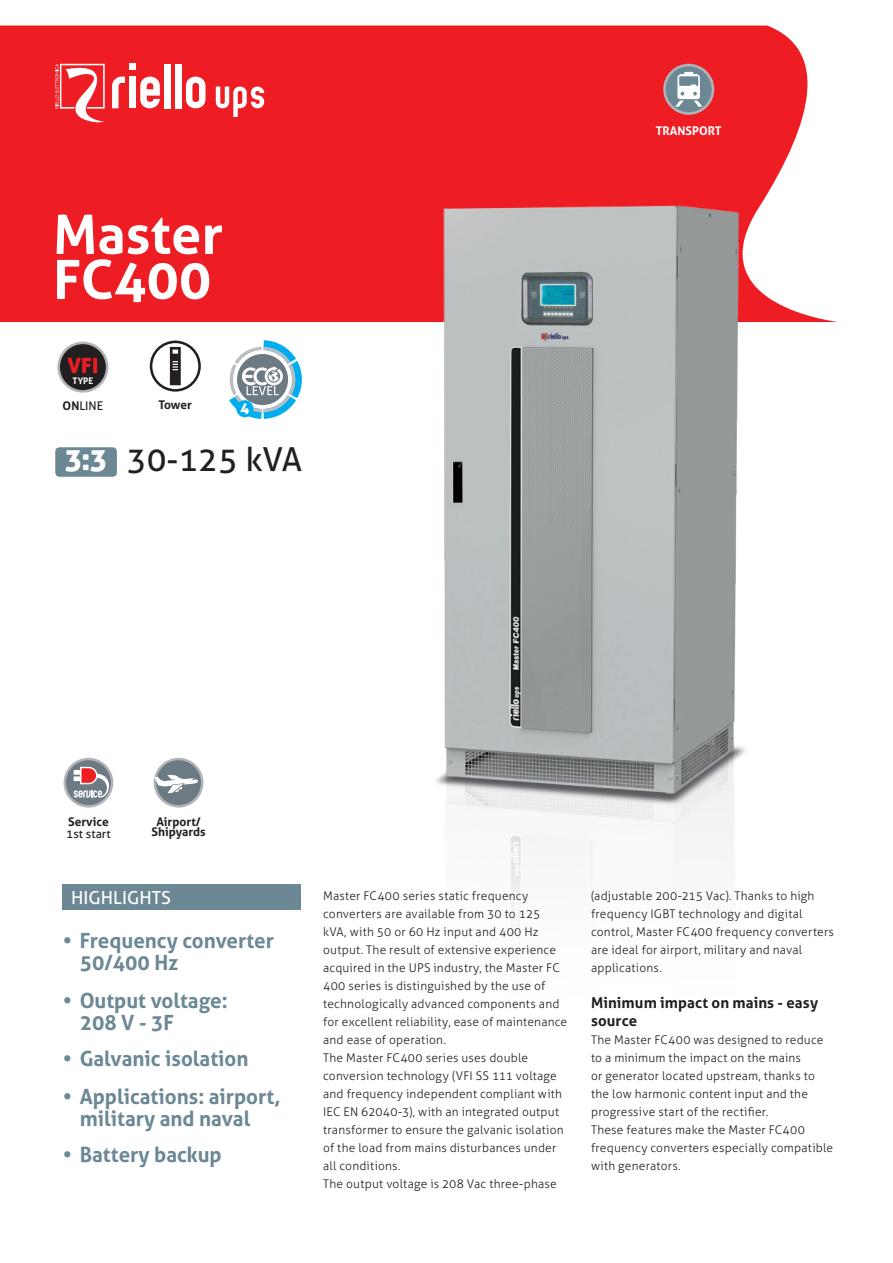
<style>
.page{position:relative;width:893px;height:1263px;background:#fff}
.page>*{position:absolute;margin:0;border:0;box-sizing:border-box;transform-origin:0 0}
.TITOLI_BIG{font:700 54px "Aller";color:#fff}
.TITOLI{font:33px "Aller";color:#231f20}
.TITOLI-2{font:30px "Aller Display";color:#fff}
.testo{font:700 21px/22.5px "Aller";color:#6c8895}
.t1{font:21px "Aller Display";color:#ee1d23}
.TITOLI_BIG-2{font:18px "Aller";color:#fff}
.testo-2{font:700 15px/18px "Aller";letter-spacing:.005em;color:#231f20}
.t2{font:15px "Aller Display";color:#fff}
.testo-3{font:300 12px/18px "Aller";letter-spacing:.015em;color:#231f20}
.testo-4{font:700 12px/10.5px "Aller";color:#231f20;text-align:center}
.testo-5{font:12px "Aller";color:#231f20}
.testo-6{font:700 12px "Aller";color:#fff}
.t3{font:700 9px "Aller";color:#fff}
.s1{font-weight:700}
</style>
<div class="page">
<div style="left:0;top:26px;width:837px;height:296px;background:#ee1d23"></div>
<svg style="left:216px;top:86px;width:48px;height:31px"></svg>
<svg style="left:112px;top:77px;width:13px;height:31px"></svg>
<div style="left:129px;top:64px;width:7px;height:6px;background:#fff"></div>
<div style="left:129px;top:77px;width:7px;height:31px;background:#fff"></div>
<svg style="left:140px;top:77px;width:20px;height:31px"></svg>
<div style="left:164px;top:64px;width:7px;height:44px;background:#fff"></div>
<div style="left:175px;top:64px;width:7px;height:44px;background:#fff"></div>
<svg style="left:186px;top:77px;width:19px;height:31px"></svg>
<svg style="left:55px;top:63px;width:50px;height:61px"></svg>
<div style="left:55px;top:447px;width:62px;height:30px;background:#6c8895;border-radius:4px"></div>
<svg style="left:57px;top:342px;width:51px;height:51px"></svg>
<div style="left:60px;top:344px;width:46px;height:46px;background:#231f20;border-radius:50%"></div>
<div style="left:64px;top:758px;width:49px;height:49px;background:#b2b3b7;border-radius:50%"></div>
<div style="left:66px;top:760px;width:45px;height:45px;background:#6b7a83;border-radius:50%"></div>
<svg style="left:74px;top:766px;width:40px;height:31px"></svg>
<svg style="left:229px;top:340px;width:73px;height:79px"></svg>
<div style="left:236px;top:400px;width:17px;height:17px;background:#00aeef;border-radius:50%"></div>
<svg style="left:150px;top:341px;width:51px;height:51px"></svg>
<svg style="left:663px;top:64px;width:51px;height:51px"></svg>
<div style="left:666px;top:66px;width:46px;height:46px;background:#6c8895;border-radius:50%"></div>
<svg style="left:675px;top:72px;width:27px;height:35px"></svg>
<img style="left:397px;top:168px;width:389px;height:760px">
<div style="left:63px;top:884px;width:238px;height:26px;background:#6c8895"></div>
<div style="left:154px;top:758px;width:49px;height:49px;background:#b2b3b7;border-radius:50%"></div>
<div style="left:156px;top:760px;width:45px;height:45px;background:#6b7a83;border-radius:50%"></div>
<svg style="left:155px;top:775px;width:43px;height:18px"></svg>
<p class="TITOLI_BIG" style="left:53px;top:201px;width:171px">Master</p>
<p class="TITOLI_BIG" style="left:53px;top:246px;width:159px">FC400</p>
<p class="t1" style="left:68px;top:352px;width:32px">VFI</p>
<p class="t3" style="left:73px;top:375px;width:22px">TYPE</p>
<p class="testo-5" style="left:63px;top:399px;width:42px"><span class="s1">ON</span>LINE</p>
<p class="testo-4" style="left:159px;top:400px;width:35px">Tower</p>
<p class="t2" style="left:240px;top:398px;width:11px">4</p>
<p class="TITOLI-2" style="left:65px;top:440px;width:43px">3:3</p>
<p class="TITOLI" style="left:127px;top:439px;width:177px">30-125 kVA</p>
<p class="testo-6" style="left:656px;top:123px;width:67px">TRANSPORT</p>
<p class="testo-4" style="left:68px;top:816px;width:42px">Service</p>
<p class="testo-5" style="left:66px;top:826px;width:46px">1st start</p>
<p class="testo-4" style="left:151px;top:816px;width:56px">Airport/<br>Shipyards</p>
<p class="TITOLI_BIG-2" style="left:71px;top:886px;width:101px">HIGHLIGHTS</p>
<p class="testo" style="left:80px;top:929px;width:196px;text-indent:-17px">• Frequency converter<br>50/400 Hz</p>
<p class="testo" style="left:63px;top:989px;width:166px">• Output voltage:</p>
<p class="testo" style="left:80px;top:1011px;width:96px">208 V - 3F</p>
<p class="testo" style="left:63px;top:1047px;width:187px">• Galvanic isolation</p>
<p class="testo" style="left:80px;top:1085px;width:202px;text-indent:-17px">• Applications: airport, military and naval</p>
<p class="testo" style="left:63px;top:1143px;width:161px">• Battery backup</p>
<p class="testo-3" style="left:323px;top:887px;width:246px">Master FC400 series static frequency converters are available from 30 to 125<br>kVA, with 50 or 60 Hz input and 400 Hz output. The result of extensive experience acquired in the UPS industry, the Master FC 400 series is distinguished by the use of technologically advanced components and for excellent reliability, ease of maintenance and ease of operation.</p>
<p class="testo-3" style="left:323px;top:1049px;width:242px">The Master FC400 series uses double conversion technology (VFI SS 111 voltage and frequency independent compliant with IEC EN 62040-3), with an integrated output transformer to ensure the galvanic isolation of the load from mains disturbances under all conditions.</p>
<p class="testo-3" style="left:323px;top:1175px;width:235px">The output voltage is 208 Vac three-phase</p>
<p class="testo-3" style="left:591px;top:887px;width:244px">(adjustable 200-215 Vac). Thanks to high frequency IGBT technology and digital control, Master FC400 frequency converters are ideal for airport, military and naval applications.</p>
<p class="testo-2" style="left:591px;top:994px;width:229px">Minimum impact on mains - easy source</p>
<p class="testo-3" style="left:591px;top:1031px;width:234px">The Master FC400 was designed to reduce to a minimum the impact on the mains<br>or generator located upstream, thanks to the low harmonic content input and the progressive start of the rectifier.</p>
<p class="testo-3" style="left:591px;top:1121px;width:244px">These features make the Master FC400 frequency converters especially compatible with generators.</p>
</div>
